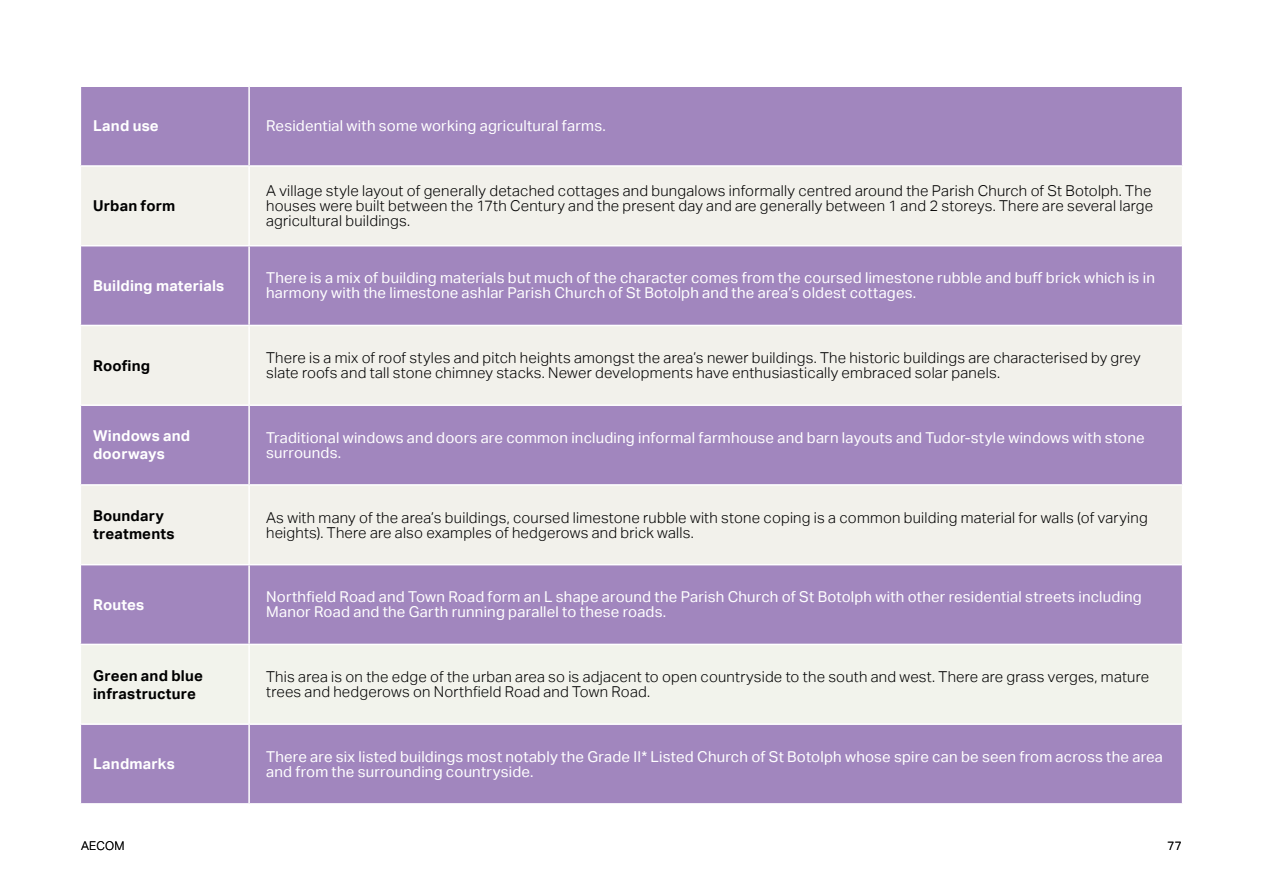
<style>
.page{position:relative;width:1263px;height:893px;background:#fff}
.page>*{position:absolute;margin:0;border:0;box-sizing:border-box;transform-origin:0 0}
.t1{font:300 15px/15px "AECOM Sans";letter-spacing:.015em;color:#000}
.t2{font:15px/15px "AECOM Sans";letter-spacing:.015em;color:#fff}
.t3{font:700 15px/18px "AECOM Sans";letter-spacing:.015em;color:#000}
.t4{font:700 15px/18px "AECOM Sans";letter-spacing:.015em;color:#fff}
.t5{font:300 12px "AECOM Sans";letter-spacing:.015em;color:#000}
</style>
<div class="page">
<div style="left:81px;top:87px;width:1101px;height:716px;background:#a186be"></div>
<svg style="left:81px;top:167px;width:1101px;height:397px;fill:#f2f1eb"></svg>
<div style="left:81px;top:645px;width:1101px;height:78px;background:#f2f3ec"></div>
<hr style="left:248px;top:167px;width:2px;height:78px;background:#fff">
<hr style="left:248px;top:326px;width:2px;height:78px;background:#fff">
<hr style="left:248px;top:486px;width:2px;height:78px;background:#fff">
<hr style="left:248px;top:645px;width:2px;height:78px;background:#fff">
<hr style="left:249px;top:165px;width:934px;height:2px;background:#fff">
<hr style="left:248px;top:87px;width:2px;height:78px;background:#fff">
<hr style="left:80px;top:165px;width:169px;height:2px;background:#fff">
<hr style="left:249px;top:245px;width:933px;height:1px;background:#fff">
<hr style="left:249px;top:325px;width:934px;height:1px;background:#fff">
<hr style="left:81px;top:245px;width:168px;height:1px;background:#fff">
<hr style="left:248px;top:246px;width:2px;height:79px;background:#fff">
<hr style="left:80px;top:325px;width:169px;height:1px;background:#fff">
<hr style="left:249px;top:404px;width:933px;height:2px;background:#fff">
<hr style="left:249px;top:484px;width:934px;height:2px;background:#fff">
<hr style="left:81px;top:404px;width:168px;height:2px;background:#fff">
<hr style="left:248px;top:406px;width:2px;height:78px;background:#fff">
<hr style="left:80px;top:484px;width:169px;height:2px;background:#fff">
<hr style="left:249px;top:564px;width:933px;height:1px;background:#fff">
<hr style="left:249px;top:644px;width:934px;height:1px;background:#fff">
<hr style="left:81px;top:564px;width:168px;height:1px;background:#fff">
<hr style="left:248px;top:565px;width:2px;height:79px;background:#fff">
<hr style="left:80px;top:644px;width:169px;height:1px;background:#fff">
<hr style="left:249px;top:723px;width:933px;height:2px;background:#fff">
<hr style="left:81px;top:723px;width:168px;height:2px;background:#fff">
<hr style="left:248px;top:725px;width:2px;height:78px;background:#fff">
<p class="t4" style="left:93px;top:117px;width:67px">Land use</p>
<p class="t2" style="left:266px;top:119px;width:341px">Residential with some working agricultural farms.</p>
<p class="t3" style="left:93px;top:197px;width:84px">Urban form</p>
<p class="t1" style="left:266px;top:184px;width:889px">A village style layout of generally detached cottages and bungalows informally centred around the Parish Church of St Botolph. The houses were built between the 17th Century and the present day and are generally between 1 and 2 storeys. There are several large agricultural buildings.</p>
<p class="t4" style="left:93px;top:277px;width:133px">Building materials</p>
<p class="t2" style="left:266px;top:271px;width:890px">There is a mix of building materials but much of the character comes from the coursed limestone rubble and buff brick which is in harmony with the limestone ashlar Parish Church of St Botolph and the area’s oldest cottages.</p>
<p class="t3" style="left:93px;top:356px;width:59px">Roofing</p>
<p class="t1" style="left:266px;top:350px;width:876px">There is a mix of roof styles and pitch heights amongst the area’s newer buildings. The historic buildings are characterised by grey slate roofs and tall stone chimney stacks. Newer developments have enthusiastically embraced solar panels.</p>
<p class="t4" style="left:93px;top:427px;width:99px">Windows and doorways</p>
<p class="t2" style="left:266px;top:430px;width:880px">Traditional windows and doors are common including informal farmhouse and barn layouts and Tudor-style windows with stone surrounds.</p>
<p class="t3" style="left:93px;top:507px;width:83px">Boundary treatments</p>
<p class="t1" style="left:266px;top:510px;width:883px">As with many of the area’s buildings, coursed limestone rubble with stone coping is a common building material for walls (of varying heights). There are also examples of hedgerows and brick walls.</p>
<p class="t4" style="left:93px;top:596px;width:53px">Routes</p>
<p class="t2" style="left:266px;top:590px;width:877px">Northfield Road and Town Road form an L shape around the Parish Church of St Botolph with other residential streets including<br>Manor Road and the Garth running parallel to these roads.</p>
<p class="t3" style="left:93px;top:666px;width:111px">Green and blue infrastructure</p>
<p class="t1" style="left:266px;top:669px;width:884px">This area is on the edge of the urban area so is adjacent to open countryside to the south and west. There are grass verges, mature trees and hedgerows on Northfield Road and Town Road.</p>
<p class="t4" style="left:93px;top:755px;width:83px">Landmarks</p>
<p class="t2" style="left:266px;top:749px;width:898px">There are six listed buildings most notably the Grade II* Listed Church of St Botolph whose spire can be seen from across the area and from the surrounding countryside.</p>
<p class="t5" style="left:81px;top:838px;width:45px">AECOM</p>
<p class="t5" style="left:1168px;top:838px;width:16px">77</p>
</div>
